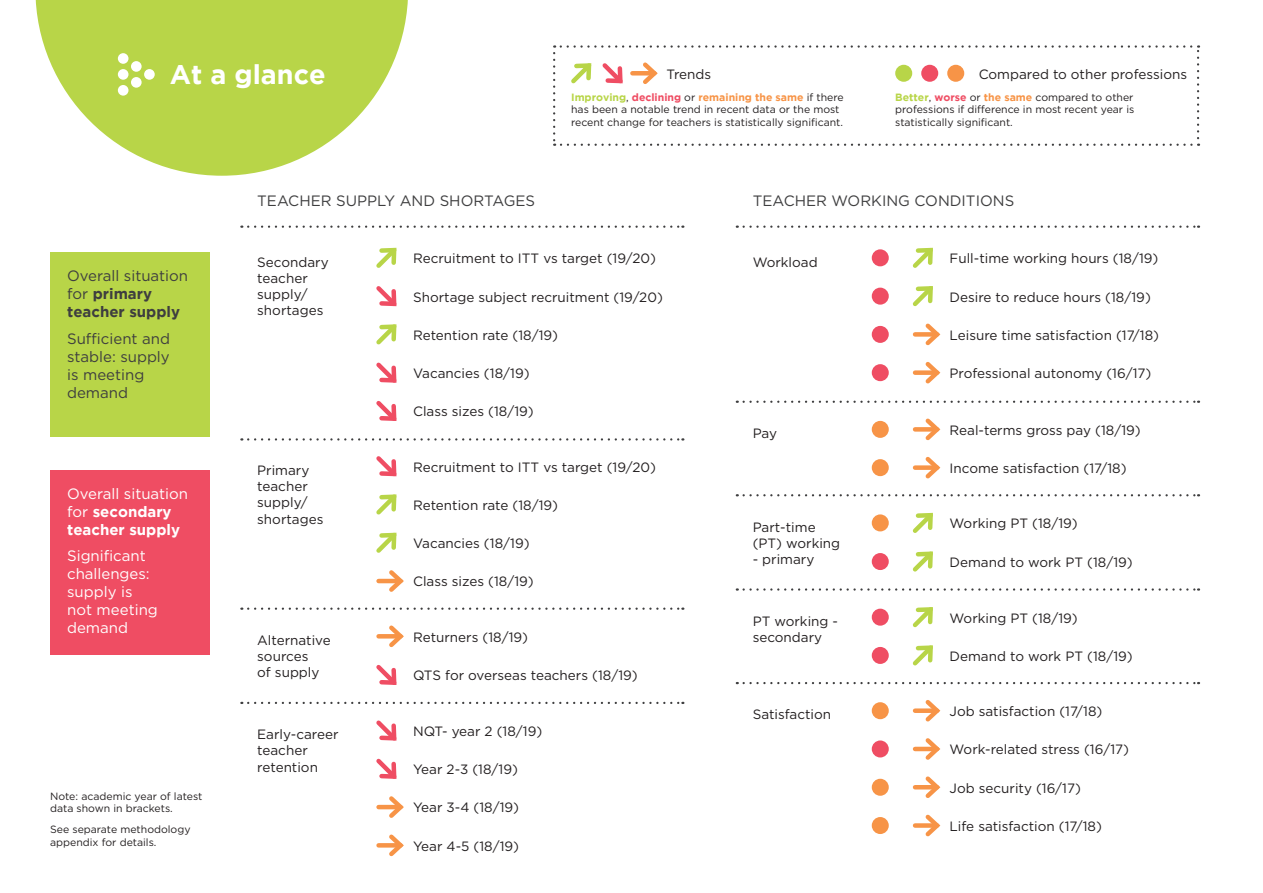
<style>
.page{position:relative;width:1263px;height:893px;background:#fff}
.page>*{position:absolute;margin:0;border:0;box-sizing:border-box;transform-origin:0 0}
.Heading{font:700 27px "Gotham";color:#fff}
.Text{font:15px/18px "Gotham";color:#3e3e3f}
.t1{font:15px/18px "Gotham";color:#fff}
.t2{font:700 15px/18px "Gotham";color:#fff}
.t3{font:700 15px/18px "Gotham";color:#3e3e3f}
.t4{font:13.5px/16.2px "Gotham";color:#231f20}
.t5{font:10.5px/12.6px "Gotham";color:#231f20}
.s1{font-weight:700;color:#b8d548}
.s2{font-weight:700;color:#ef4d63}
.s3{font-weight:700;color:#f79447}
.s4{font-weight:400}
</style>
<div class="page">
<svg style="left:376px;top:247px;width:21px;height:21px"></svg>
<svg style="left:376px;top:286px;width:21px;height:21px"></svg>
<svg style="left:376px;top:324px;width:21px;height:21px"></svg>
<svg style="left:376px;top:362px;width:21px;height:21px"></svg>
<svg style="left:376px;top:401px;width:21px;height:20px"></svg>
<div style="left:872px;top:249px;width:17px;height:17px;background:#ef4d63;border-radius:50%"></div>
<svg style="left:912px;top:247px;width:21px;height:21px"></svg>
<div style="left:872px;top:288px;width:17px;height:17px;background:#ef4d63;border-radius:50%"></div>
<svg style="left:912px;top:286px;width:21px;height:21px"></svg>
<div style="left:872px;top:326px;width:17px;height:17px;background:#ef4d63;border-radius:50%"></div>
<div style="left:915px;top:332px;width:22px;height:5px;background:#f79447"></div>
<svg style="left:921px;top:323px;width:20px;height:23px"></svg>
<div style="left:872px;top:364px;width:17px;height:17px;background:#ef4d63;border-radius:50%"></div>
<div style="left:915px;top:370px;width:22px;height:5px;background:#f79447"></div>
<svg style="left:921px;top:362px;width:20px;height:22px"></svg>
<svg style="left:376px;top:456px;width:21px;height:21px"></svg>
<svg style="left:376px;top:494px;width:21px;height:21px"></svg>
<svg style="left:376px;top:532px;width:21px;height:21px"></svg>
<hr style="left:379px;top:579px;width:22px;height:4px;background:#f79447">
<svg style="left:385px;top:570px;width:19px;height:22px"></svg>
<div style="left:872px;top:421px;width:17px;height:17px;background:#f79447;border-radius:50%"></div>
<div style="left:915px;top:427px;width:22px;height:5px;background:#f79447"></div>
<svg style="left:921px;top:418px;width:20px;height:23px"></svg>
<div style="left:872px;top:459px;width:17px;height:17px;background:#f79447;border-radius:50%"></div>
<div style="left:915px;top:465px;width:22px;height:5px;background:#f79447"></div>
<svg style="left:921px;top:456px;width:20px;height:23px"></svg>
<div style="left:379px;top:634px;width:22px;height:5px;background:#f79447"></div>
<svg style="left:385px;top:625px;width:19px;height:23px"></svg>
<svg style="left:376px;top:665px;width:21px;height:20px"></svg>
<div style="left:872px;top:514px;width:17px;height:17px;background:#f79447;border-radius:50%"></div>
<svg style="left:912px;top:512px;width:21px;height:21px"></svg>
<div style="left:872px;top:553px;width:17px;height:17px;background:#ef4d63;border-radius:50%"></div>
<svg style="left:912px;top:551px;width:21px;height:21px"></svg>
<svg style="left:376px;top:720px;width:21px;height:21px"></svg>
<svg style="left:376px;top:758px;width:21px;height:21px"></svg>
<hr style="left:379px;top:805px;width:22px;height:4px;background:#f79447">
<svg style="left:385px;top:796px;width:19px;height:22px"></svg>
<div style="left:379px;top:843px;width:22px;height:5px;background:#f79447"></div>
<svg style="left:385px;top:834px;width:19px;height:23px"></svg>
<div style="left:872px;top:609px;width:17px;height:17px;background:#ef4d63;border-radius:50%"></div>
<svg style="left:912px;top:607px;width:21px;height:21px"></svg>
<div style="left:872px;top:647px;width:17px;height:17px;background:#ef4d63;border-radius:50%"></div>
<svg style="left:912px;top:645px;width:21px;height:21px"></svg>
<div style="left:872px;top:702px;width:17px;height:17px;background:#f79447;border-radius:50%"></div>
<div style="left:915px;top:708px;width:22px;height:5px;background:#f79447"></div>
<svg style="left:921px;top:700px;width:20px;height:22px"></svg>
<div style="left:872px;top:740px;width:17px;height:17px;background:#ef4d63;border-radius:50%"></div>
<hr style="left:915px;top:747px;width:22px;height:4px;background:#f79447">
<svg style="left:921px;top:738px;width:20px;height:22px"></svg>
<div style="left:872px;top:779px;width:17px;height:17px;background:#f79447;border-radius:50%"></div>
<hr style="left:915px;top:785px;width:22px;height:4px;background:#f79447">
<svg style="left:921px;top:776px;width:20px;height:22px"></svg>
<div style="left:872px;top:817px;width:17px;height:17px;background:#f79447;border-radius:50%"></div>
<div style="left:915px;top:823px;width:22px;height:5px;background:#f79447"></div>
<svg style="left:921px;top:814px;width:20px;height:23px"></svg>
<div style="left:50px;top:252px;width:159px;height:185px;background:#b8d548"></div>
<div style="left:50px;top:470px;width:159px;height:185px;background:#ef4d63"></div>
<svg style="left:248px;top:226px;width:435px;height:2px"></svg>
<svg style="left:248px;top:438px;width:435px;height:3px"></svg>
<svg style="left:248px;top:607px;width:435px;height:3px"></svg>
<svg style="left:248px;top:702px;width:435px;height:2px"></svg>
<svg style="left:737px;top:226px;width:462px;height:2px"></svg>
<svg style="left:737px;top:494px;width:462px;height:2px"></svg>
<svg style="left:737px;top:588px;width:462px;height:3px"></svg>
<svg style="left:737px;top:682px;width:462px;height:2px"></svg>
<svg style="left:737px;top:401px;width:462px;height:2px"></svg>
<svg style="left:35px;top:0;width:373px;height:176px;fill:#b8d548"></svg>
<div style="left:144px;top:69px;width:11px;height:11px;background:#fff;border-radius:50%"></div>
<div style="left:131px;top:61px;width:11px;height:11px;background:#fff;border-radius:50%"></div>
<div style="left:131px;top:77px;width:11px;height:11px;background:#fff;border-radius:50%"></div>
<div style="left:118px;top:53px;width:10px;height:11px;background:#fff;border-radius:50%"></div>
<div style="left:118px;top:69px;width:10px;height:11px;background:#fff;border-radius:50%"></div>
<div style="left:118px;top:85px;width:10px;height:11px;background:#fff;border-radius:50%"></div>
<svg style="left:553px;top:45px;width:646px;height:101px"></svg>
<div style="left:947px;top:65px;width:17px;height:17px;background:#f79447;border-radius:50%"></div>
<p class="Heading" style="left:170px;top:59px;width:157px">At a glance</p>
<p class="t4" style="left:666px;top:66px;width:46px">Trends</p>
<p class="t4" style="left:979px;top:66px;width:210px">Compared to other professions</p>
<p class="t5" style="left:571px;top:90px;width:274px"><span class="s1">Improving</span>, <span class="s2">declining</span> or <span class="s3">remaining the same</span> if there has been a notable trend in recent data or the most recent change for teachers is statistically significant.</p>
<p class="t5" style="left:895px;top:90px;width:241px;text-align:justify"><span class="s1">Better</span>, <span class="s2">worse</span> or <span class="s3">the same</span> compared to other professions if difference in most recent year is statistically significant.</p>
<p class="t3" style="left:67px;top:267px;width:123px"><span class="s4">Overall situation for</span> primary teacher supply</p>
<p class="Text" style="left:67px;top:329px;width:104px">Sufficient and stable: supply is meeting demand</p>
<p class="t2" style="left:67px;top:484px;width:123px"><span class="s4">Overall situation for</span> secondary teacher supply</p>
<p class="t1" style="left:67px;top:547px;width:92px">Significant challenges: supply is not meeting demand</p>
<p class="t5" style="left:50px;top:789px;width:154px">Note: academic year of latest data shown in brackets.</p>
<p class="t5" style="left:50px;top:823px;width:142px">See separate methodology appendix for details.</p>
<p class="Text" style="left:257px;top:191px;width:279px">TEACHER SUPPLY AND SHORTAGES</p>
<p class="Text" style="left:753px;top:191px;width:263px">TEACHER WORKING CONDITIONS</p>
<p class="t4" style="left:257px;top:253px;width:73px">Secondary teacher</p>
<p class="t4" style="left:257px;top:286px;width:68px">supply/ shortages</p>
<p class="t4" style="left:413px;top:250px;width:244px">Recruitment to ITT vs target (19/20)</p>
<p class="t4" style="left:413px;top:288px;width:251px">Shortage subject recruitment (19/20)</p>
<p class="t4" style="left:413px;top:327px;width:147px">Retention rate (18/19)</p>
<p class="t4" style="left:413px;top:365px;width:118px">Vacancies (18/19)</p>
<p class="t4" style="left:413px;top:403px;width:122px">Class sizes (18/19)</p>
<p class="t4" style="left:257px;top:462px;width:54px">Primary teacher</p>
<p class="t4" style="left:257px;top:494px;width:68px">supply/ shortages</p>
<p class="t4" style="left:413px;top:458px;width:244px">Recruitment to ITT vs target (19/20)</p>
<p class="t4" style="left:413px;top:497px;width:147px">Retention rate (18/19)</p>
<p class="t4" style="left:413px;top:535px;width:118px">Vacancies (18/19)</p>
<p class="t4" style="left:413px;top:573px;width:122px">Class sizes (18/19)</p>
<p class="t4" style="left:257px;top:632px;width:75px">Alternative sources</p>
<p class="t4" style="left:257px;top:664px;width:64px">of supply</p>
<p class="t4" style="left:413px;top:628px;width:117px">Returners (18/19)</p>
<p class="t4" style="left:413px;top:667px;width:226px">QTS for overseas teachers (18/19)</p>
<p class="t4" style="left:257px;top:726px;width:83px">Early-career teacher retention</p>
<p class="t4" style="left:413px;top:723px;width:131px">NQT- year 2 (18/19)</p>
<p class="t4" style="left:413px;top:761px;width:106px">Year 2-3 (18/19)</p>
<p class="t4" style="left:413px;top:799px;width:108px">Year 3-4 (18/19)</p>
<p class="t4" style="left:413px;top:838px;width:108px">Year 4-5 (18/19)</p>
<p class="t4" style="left:753px;top:253px;width:66px">Workload</p>
<p class="t4" style="left:949px;top:250px;width:210px">Full-time working hours (18/19)</p>
<p class="t4" style="left:949px;top:288px;width:203px">Desire to reduce hours (18/19)</p>
<p class="t4" style="left:949px;top:327px;width:211px">Leisure time satisfaction (17/18)</p>
<p class="t4" style="left:949px;top:365px;width:203px">Professional autonomy (16/17)</p>
<p class="t4" style="left:753px;top:425px;width:26px">Pay</p>
<p class="t4" style="left:949px;top:422px;width:193px">Real-terms gross pay (18/19)</p>
<p class="t4" style="left:949px;top:460px;width:178px">Income satisfaction (17/18)</p>
<p class="t4" style="left:753px;top:518px;width:89px">Part-time (PT) working</p>
<p class="t4" style="left:753px;top:551px;width:63px">- primary</p>
<p class="t4" style="left:949px;top:515px;width:130px">Working PT (18/19)</p>
<p class="t4" style="left:949px;top:554px;width:185px">Demand to work PT (18/19)</p>
<p class="t4" style="left:753px;top:613px;width:87px">PT working - secondary</p>
<p class="t4" style="left:949px;top:609px;width:130px">Working PT (18/19)</p>
<p class="t4" style="left:949px;top:648px;width:185px">Demand to work PT (18/19)</p>
<p class="t4" style="left:753px;top:706px;width:80px">Satisfaction</p>
<p class="t4" style="left:949px;top:703px;width:154px">Job satisfaction (17/18)</p>
<p class="t4" style="left:949px;top:741px;width:181px">Work-related stress (16/17)</p>
<p class="t4" style="left:949px;top:779px;width:133px">Job security (16/17)</p>
<p class="t4" style="left:949px;top:818px;width:154px">Life satisfaction (17/18)</p>
</div>
